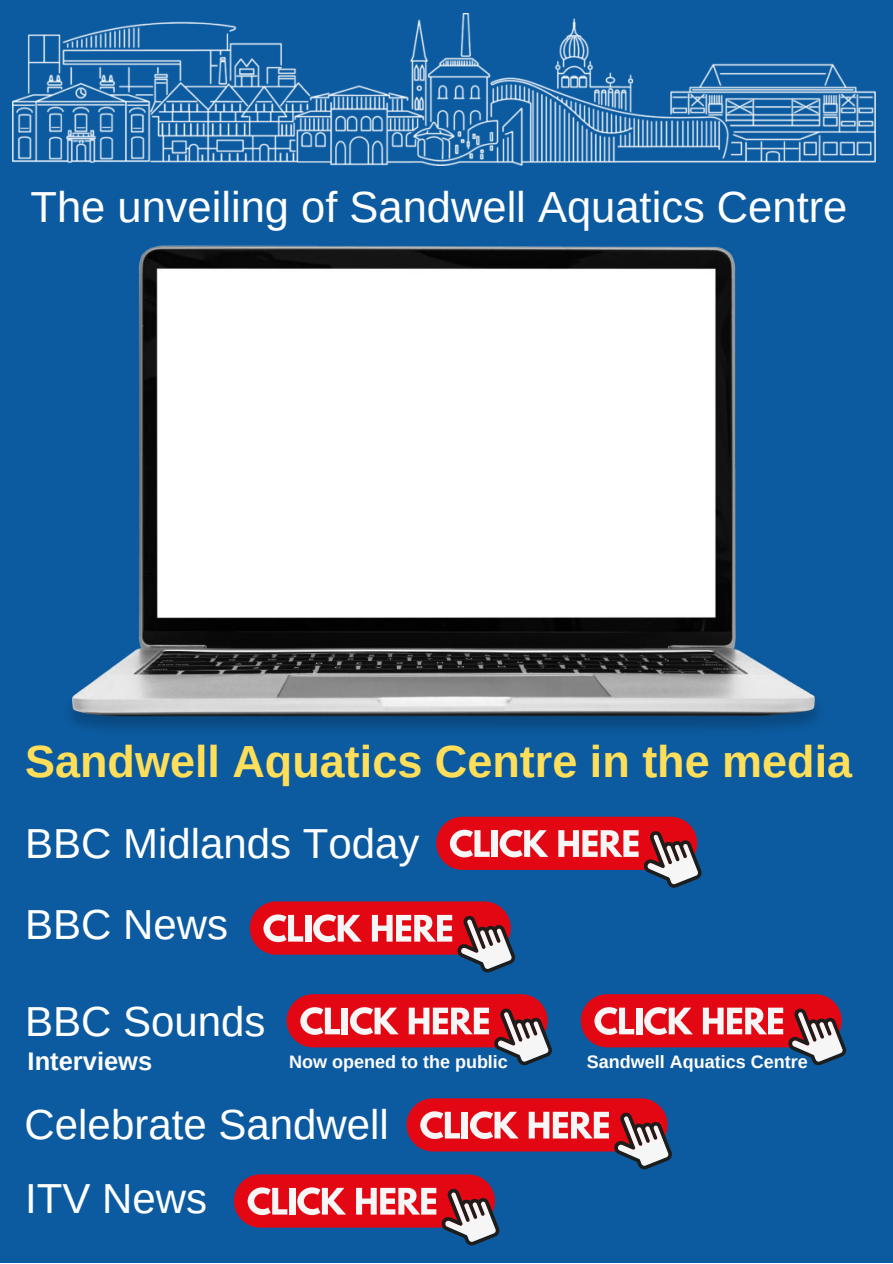
<style>
.page{position:relative;width:893px;height:1264px;background:#fff}
.page>*{position:absolute;margin:0;border:0;box-sizing:border-box;transform-origin:0 0}
.t1{font:700 45px "Arimo";color:#ffde59}
.t2{font:43.5px "Arimo";color:#fff}
.t3{font:42px "Arimo";color:#fff}
.t4{font:700 25.5px "Arimo";color:#fff}
.t5{font:700 18px "Arimo";color:#fff}
</style>
<div class="page">
<div style="left:0;top:0;width:892px;height:1262px;background:#0c5ba0"></div>
<img style="left:12px;top:13px;width:863px;height:153px">
<img style="left:69px;top:245px;width:750px;height:485px">
<div style="left:234px;top:1174px;width:261px;height:53px;background:#e30613;border-radius:27px"></div>
<svg style="left:247px;top:1187px;width:40px;height:27px"></svg>
<div style="left:289px;top:1187px;width:6px;height:27px;background:#f6f6f6"></div>
<svg style="left:297px;top:1187px;width:49px;height:27px"></svg>
<svg style="left:356px;top:1187px;width:144px;height:59px"></svg>
<div style="left:436px;top:816px;width:261px;height:53px;background:#e30613;border-radius:27px"></div>
<svg style="left:450px;top:829px;width:39px;height:28px"></svg>
<div style="left:491px;top:830px;width:6px;height:26px;background:#f6f6f6"></div>
<svg style="left:499px;top:829px;width:49px;height:28px"></svg>
<svg style="left:558px;top:830px;width:144px;height:58px"></svg>
<div style="left:250px;top:901px;width:260px;height:53px;background:#e30613;border-radius:27px"></div>
<svg style="left:263px;top:914px;width:40px;height:28px"></svg>
<div style="left:305px;top:914px;width:6px;height:27px;background:#f6f6f6"></div>
<svg style="left:313px;top:914px;width:49px;height:28px"></svg>
<svg style="left:372px;top:914px;width:144px;height:59px"></svg>
<div style="left:406px;top:1098px;width:261px;height:53px;background:#e30613;border-radius:27px"></div>
<svg style="left:420px;top:1111px;width:40px;height:27px"></svg>
<div style="left:461px;top:1111px;width:7px;height:27px;background:#f6f6f6"></div>
<svg style="left:470px;top:1111px;width:48px;height:27px"></svg>
<svg style="left:528px;top:1111px;width:144px;height:59px"></svg>
<div style="left:286px;top:994px;width:261px;height:53px;background:#e30613;border-radius:27px"></div>
<svg style="left:300px;top:1007px;width:40px;height:27px"></svg>
<div style="left:342px;top:1007px;width:6px;height:27px;background:#f6f6f6"></div>
<svg style="left:350px;top:1007px;width:48px;height:27px"></svg>
<svg style="left:408px;top:1007px;width:144px;height:59px"></svg>
<div style="left:580px;top:994px;width:261px;height:53px;background:#e30613;border-radius:27px"></div>
<svg style="left:594px;top:1007px;width:40px;height:27px"></svg>
<div style="left:636px;top:1007px;width:6px;height:27px;background:#f6f6f6"></div>
<svg style="left:644px;top:1007px;width:48px;height:27px"></svg>
<svg style="left:702px;top:1007px;width:145px;height:59px"></svg>
<p class="t2" style="left:30px;top:182px;width:818px">The unveiling of Sandwell Aquatics Centre</p>
<p class="t1" style="left:25px;top:736px;width:828px">Sandwell Aquatics Centre in the media</p>
<p class="t3" style="left:25px;top:820px;width:396px">BBC Midlands Today</p>
<p class="t3" style="left:25px;top:901px;width:204px">BBC News</p>
<p class="t3" style="left:25px;top:997px;width:242px">BBC Sounds</p>
<p class="t4" style="left:28px;top:1046px;width:126px">Interviews</p>
<p class="t5" style="left:289px;top:1051px;width:220px">Now opened to the public</p>
<p class="t5" style="left:587px;top:1051px;width:222px">Sandwell Aquatics Centre</p>
<p class="t3" style="left:25px;top:1100px;width:365px">Celebrate Sandwell</p>
<p class="t3" style="left:25px;top:1174px;width:183px">ITV News</p>
</div>
